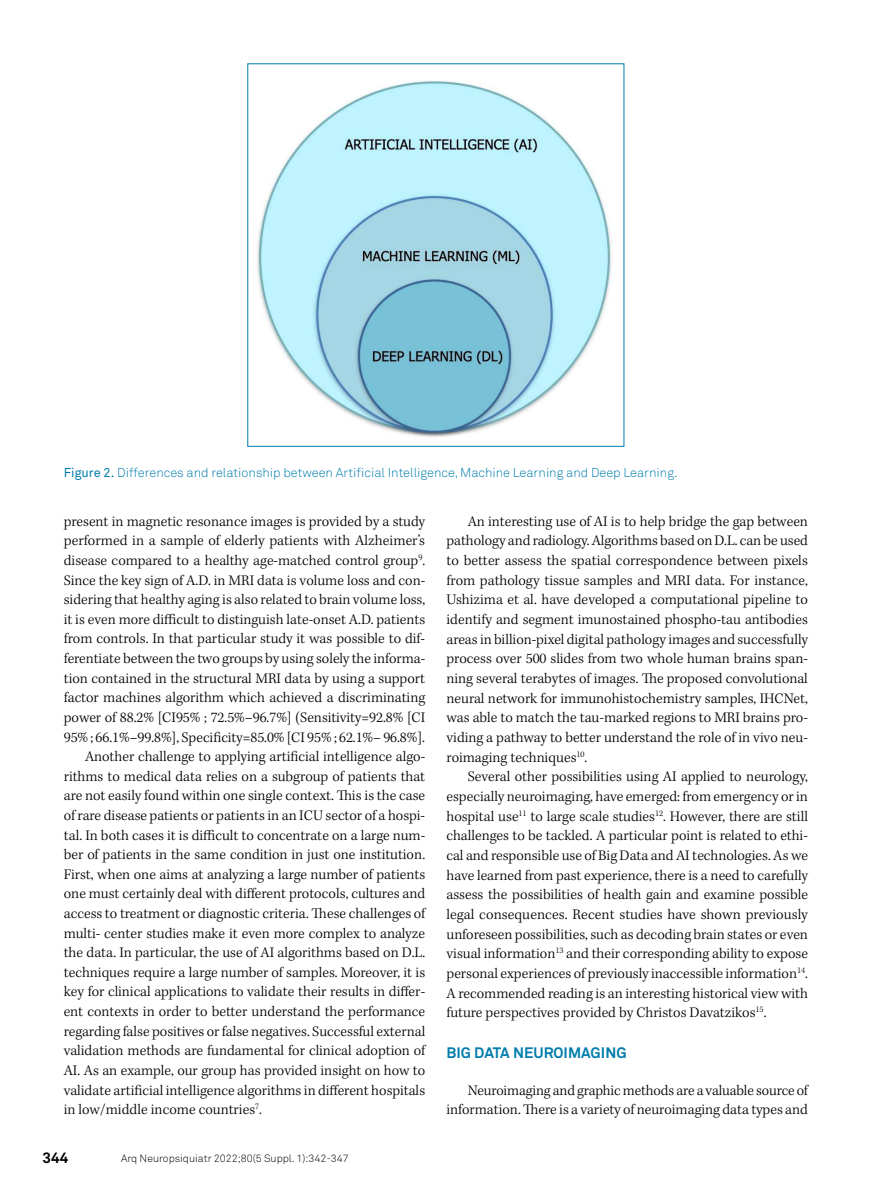
<style>
.page{position:relative;width:893px;height:1191px;background:#fff}
.page>*{position:absolute;margin:0;border:0;box-sizing:border-box;transform-origin:0 0}
.t1{font:300 15px/19.6px "Kepler Std";color:#000;text-align:justify}
.t2{font:700 15px "Akkurat Pro";color:#007dac}
.t3{font:700 15px "Akkurat Pro";color:#000}
.t4{font:12.75px "Akkurat Light Pro";color:#007dac}
.t5{font:10.5px "Akkurat Light Pro";color:#000}
.s1{font-family:"Akkurat Pro"}
</style>
<div class="page">
<img style="left:257px;top:80px;width:355px;height:357px">
<p class="t4" style="left:64px;top:465px;width:615px"><span class="s1">Figure 2.</span> Differences and relationship between Artificial Intelligence, Machine Learning and Deep Learning.</p>
<p class="t1" style="left:64px;top:512px;width:363px">present in magnetic resonance images is provided by a study</p>
<p class="t1" style="left:64px;top:531px;width:363px">performed in a sample of elderly patients with Alzheimer’s</p>
<p class="t1" style="left:64px;top:551px;width:363px">disease compared to a healthy age-matched control group<sup>9</sup>.</p>
<p class="t1" style="left:64px;top:570px;width:363px">Since the key sign of A.D. in MRI data is volume loss and con-</p>
<p class="t1" style="left:64px;top:590px;width:363px">sidering that healthy aging is also related to brain volume loss,</p>
<p class="t1" style="left:64px;top:610px;width:363px">it is even more difficult to distinguish late-onset A.D. patients</p>
<p class="t1" style="left:64px;top:629px;width:363px">from controls. In that particular study it was possible to dif-</p>
<p class="t1" style="left:64px;top:649px;width:363px">ferentiate between the two groups by using solely the informa-</p>
<p class="t1" style="left:64px;top:669px;width:363px">tion contained in the structural MRI data by using a support</p>
<p class="t1" style="left:64px;top:688px;width:363px">factor machines algorithm which achieved a discriminating</p>
<p class="t1" style="left:64px;top:708px;width:363px">power of 88.2% [CI95% ; 72.5%–96.7%] (Sensitivity=92.8% [CI</p>
<p class="t1" style="left:64px;top:727px;width:363px">95% ; 66.1%–99.8%], Specificity=85.0% [CI 95% ; 62.1%– 96.8%].</p>
<p class="t1" style="left:85px;top:747px;width:342px">Another challenge to applying artificial intelligence algo-</p>
<p class="t1" style="left:64px;top:767px;width:363px">rithms to medical data relies on a subgroup of patients that</p>
<p class="t1" style="left:64px;top:786px;width:363px">are not easily found within one single context. This is the case</p>
<p class="t1" style="left:64px;top:806px;width:363px">of rare disease patients or patients in an ICU sector of a hospi-</p>
<p class="t1" style="left:64px;top:825px;width:363px">tal. In both cases it is difficult to concentrate on a large num-</p>
<p class="t1" style="left:64px;top:845px;width:363px">ber of patients in the same condition in just one institution.</p>
<p class="t1" style="left:64px;top:865px;width:363px">First, when one aims at analyzing a large number of patients</p>
<p class="t1" style="left:64px;top:884px;width:363px">one must certainly deal with different protocols, cultures and</p>
<p class="t1" style="left:64px;top:904px;width:363px">access to treatment or diagnostic criteria. These challenges of</p>
<p class="t1" style="left:64px;top:923px;width:363px">multi- center studies make it even more complex to analyze</p>
<p class="t1" style="left:64px;top:943px;width:363px">the data. In particular, the use of AI algorithms based on D.L.</p>
<p class="t1" style="left:64px;top:963px;width:363px">techniques require a large number of samples. Moreover, it is</p>
<p class="t1" style="left:64px;top:982px;width:363px">key for clinical applications to validate their results in differ-</p>
<p class="t1" style="left:64px;top:1002px;width:363px">ent contexts in order to better understand the performance</p>
<p class="t1" style="left:64px;top:1022px;width:363px">regarding false positives or false negatives. Successful external</p>
<p class="t1" style="left:64px;top:1041px;width:363px">validation methods are fundamental for clinical adoption of</p>
<p class="t1" style="left:64px;top:1061px;width:363px">AI. As an example, our group has provided insight on how to</p>
<p class="t1" style="left:64px;top:1080px;width:363px">validate artificial intelligence algorithms in different hospitals</p>
<p class="t1" style="left:64px;top:1100px;width:200px">in low/middle income countries<sup>7</sup>.</p>
<p class="t1" style="left:446px;top:512px;width:363px;text-indent:21px">An interesting use of AI is to help bridge the gap between pathology and radiology. Algorithms based on D.L. can be used to better assess the spatial correspondence between pixels from pathology tissue samples and MRI data. For instance, Ushizima et al. have developed a computational pipeline to identify and segment imunostained phospho-tau antibodies areas in billion-pixel digital pathology images and successfully process over 500 slides from two whole human brains span&shy;ning several terabytes of images. The proposed convolutional neural network for immunohistochemistry samples, IHCNet, was able to match the tau-marked regions to MRI brains pro&shy;viding a pathway to better understand the role of in vivo neu&shy;roimaging techniques<sup>10</sup>.</p>
<p class="t1" style="left:446px;top:767px;width:363px;text-indent:21px">Several other possibilities using AI applied to neurology, especially neuroimaging, have emerged: from emergency or in hospital use<sup>11</sup> to large scale studies<sup>12</sup>. However, there are still challenges to be tackled. A particular point is related to ethi&shy;cal and responsible use of Big Data and AI technologies. As we have learned from past experience, there is a need to carefully assess the possibilities of health gain and examine possible legal consequences. Recent studies have shown previously unforeseen possibilities, such as decoding brain states or even visual information<sup>13</sup> and their corresponding ability to expose personal experiences of previously inaccessible information<sup>14</sup>.<br>A recommended reading is an interesting historical view with future perspectives provided by Christos Davatzikos<sup>15</sup>.</p>
<p class="t2" style="left:446px;top:1043px;width:182px">BIG DATA NEUROIMAGING</p>
<p class="t1" style="left:446px;top:1080px;width:363px;text-align:right">Neuroimaging and graphic methods are a valuable source of information. There is a variety of neuroimaging data types and</p>
<p class="t3" style="left:43px;top:1148px;width:27px">344</p>
<p class="t5" style="left:121px;top:1151px;width:229px">Arq Neuropsiquiatr 2022;80(5 Suppl. 1):342-347</p>
</div>
